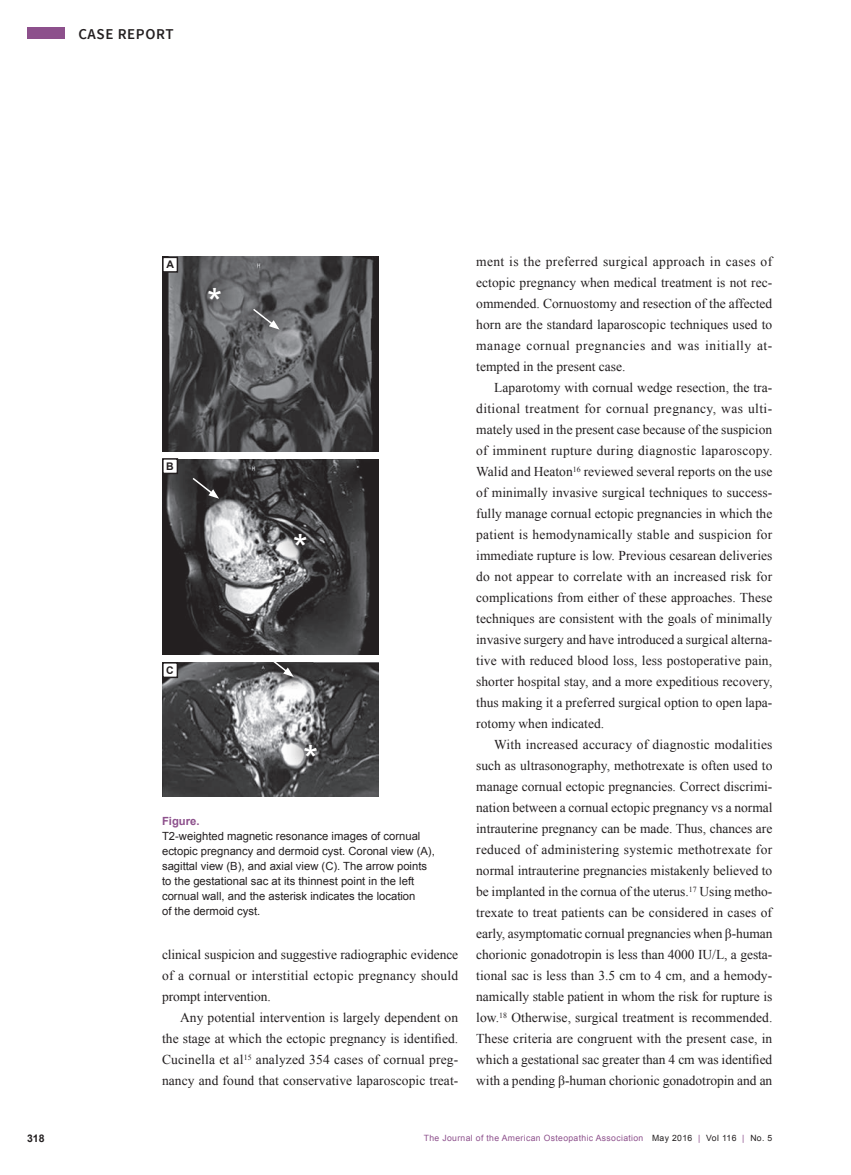
<style>
.page{position:relative;width:851px;height:1175px;background:#fff}
.page>*{position:absolute;margin:0;border:0;box-sizing:border-box;transform-origin:0 0}
.t1{font:39px "Arial";color:#fff}
.section_head{font:600 15px "Source Sans Pro";letter-spacing:.04em;color:#231f20}
.body{font:13.5px/21px "Times New Roman";letter-spacing:.005em;color:#231f20;text-align:justify}
.caption1{font:11.25px/15px "Arial";color:#231f20}
.caption_bold{font:700 11.25px "Arial";color:#8d508c}
.page_number{font:700 10.5px "Arial";color:#231f20}
.folio{font:8.7px "Arial";letter-spacing:.04em;color:#8d508c}
.s1{color:#231f20}
</style>
<div class="page">
<img style="left:162px;top:256px;width:216px;height:540px">
<svg style="left:233px;top:288px;width:67px;height:62px"></svg>
<svg style="left:251px;top:307px;width:28px;height:23px"></svg>
<svg style="left:172px;top:458px;width:68px;height:61px"></svg>
<svg style="left:191px;top:476px;width:28px;height:23px"></svg>
<svg style="left:257px;top:645px;width:50px;height:45px"></svg>
<svg style="left:268px;top:662px;width:26px;height:15px"></svg>
<svg style="left:273px;top:513px;width:54px;height:54px"></svg>
<svg style="left:187px;top:267px;width:54px;height:54px"></svg>
<svg style="left:284px;top:724px;width:54px;height:54px"></svg>
<div style="left:156px;top:452px;width:253px;height:6px;background:#fff"></div>
<div style="left:156px;top:656px;width:253px;height:6px;background:#fff"></div>
<div style="left:27px;top:27px;width:37px;height:11px;background:#8d508c"></div>
<div style="left:163px;top:257px;width:14px;height:15px;background:#fff"></div>
<div style="left:162px;top:256px;width:16px;height:17px;border:2px solid #231f20"></div>
<div style="left:163px;top:459px;width:14px;height:14px;background:#fff"></div>
<div style="left:162px;top:458px;width:16px;height:16px;border:2px solid #231f20"></div>
<div style="left:163px;top:663px;width:14px;height:14px;background:#fff"></div>
<div style="left:162px;top:662px;width:16px;height:16px;border:2px solid #231f20"></div>
<p class="section_head" style="left:78px;top:24px;width:97px">CASE REPORT</p>
<p class="page_number" style="left:166px;top:258px;width:9px">A</p>
<p class="t1" style="left:207px;top:277px;width:17px">*</p>
<p class="page_number" style="left:166px;top:459px;width:9px">B</p>
<p class="page_number" style="left:166px;top:663px;width:9px">C</p>
<p class="t1" style="left:293px;top:523px;width:17px">*</p>
<p class="t1" style="left:303px;top:734px;width:17px">*</p>
<p class="caption_bold" style="left:162px;top:814px;width:39px">Figure.</p>
<p class="caption1" style="left:162px;top:829px;width:274px">T2-weighted magnetic resonance images of cornual ectopic pregnancy and dermoid cyst. Coronal view (A), sagittal view (B), and axial view (C). The arrow points to the gestational sac at its thinnest point in the left cornual wall, and the asterisk indicates the location<br>of the dermoid cyst.</p>
<p class="body" style="left:162px;top:944px;width:298px">clinical suspicion and suggestive radiographic evidence of a cornual or interstitial ectopic pregnancy should prompt intervention.</p>
<p class="body" style="left:162px;top:1007px;width:297px;text-indent:18px">Any potential intervention is largely dependent on the stage at which the ectopic pregnancy is identified.<br>Cucinella et al<sup>15</sup> analyzed 354 cases of cornual preg&shy;nancy and found that conservative laparoscopic treat-</p>
<p class="body" style="left:476px;top:251px;width:297px">ment is the preferred surgical approach in cases of ectopic pregnancy when medical treatment is not rec&shy;ommended. Cornuostomy and resection of the affected horn are the standard laparoscopic techniques used to manage cornual pregnancies and was initially at&shy;tempted in the present case.</p>
<p class="body" style="left:476px;top:377px;width:298px;text-indent:18px">Laparotomy with cornual wedge resection, the tra&shy;ditional treatment for cornual pregnancy, was ulti&shy;mately used in the present case because of the suspicion of imminent rupture during diagnostic laparoscopy.<br>Walid and Heaton<sup>16</sup> reviewed several reports on the use of minimally invasive surgical techniques to success&shy;fully manage cornual ectopic pregnancies in which the patient is hemodynamically stable and suspicion for immediate rupture is low. Previous cesarean deliveries do not appear to correlate with an increased risk for complications from either of these approaches. These techniques are consistent with the goals of minimally invasive surgery and have introduced a surgical alterna&shy;tive with reduced blood loss, less postoperative pain, shorter hospital stay, and a more expeditious recovery, thus making it a preferred surgical option to open lapa&shy;rotomy when indicated.</p>
<p class="body" style="left:476px;top:734px;width:298px;text-indent:18px">With increased accuracy of diagnostic modalities such as ultrasonography, methotrexate is often used to manage cornual ectopic pregnancies. Correct discrimi&shy;nation between a cornual ectopic pregnancy vs a normal intrauterine pregnancy can be made. Thus, chances are reduced of administering systemic methotrexate for normal intrauterine pregnancies mistakenly believed to be implanted in the cornua of the uterus.<sup>17</sup> Using metho&shy;trexate to treat patients can be considered in cases of early, asymptomatic cornual pregnancies when β-human chorionic gonadotropin is less than 4000 IU/L, a gesta&shy;tional sac is less than 3.5 cm to 4 cm, and a hemody&shy;namically stable patient in whom the risk for rupture is low.<sup>18</sup> Otherwise, surgical treatment is recommended.<br>These criteria are congruent with the present case, in which a gestational sac greater than 4 cm was identified with a pending β-human chorionic gonadotropin and an</p>
<p class="page_number" style="left:27px;top:1131px;width:19px">318</p>
<p class="folio" style="left:424px;top:1132px;width:350px">The Journal of the American Osteopathic Association <span class="s1">May 2016</span> | <span class="s1">Vol 116</span> | <span class="s1">No. 5</span></p>
</div>
